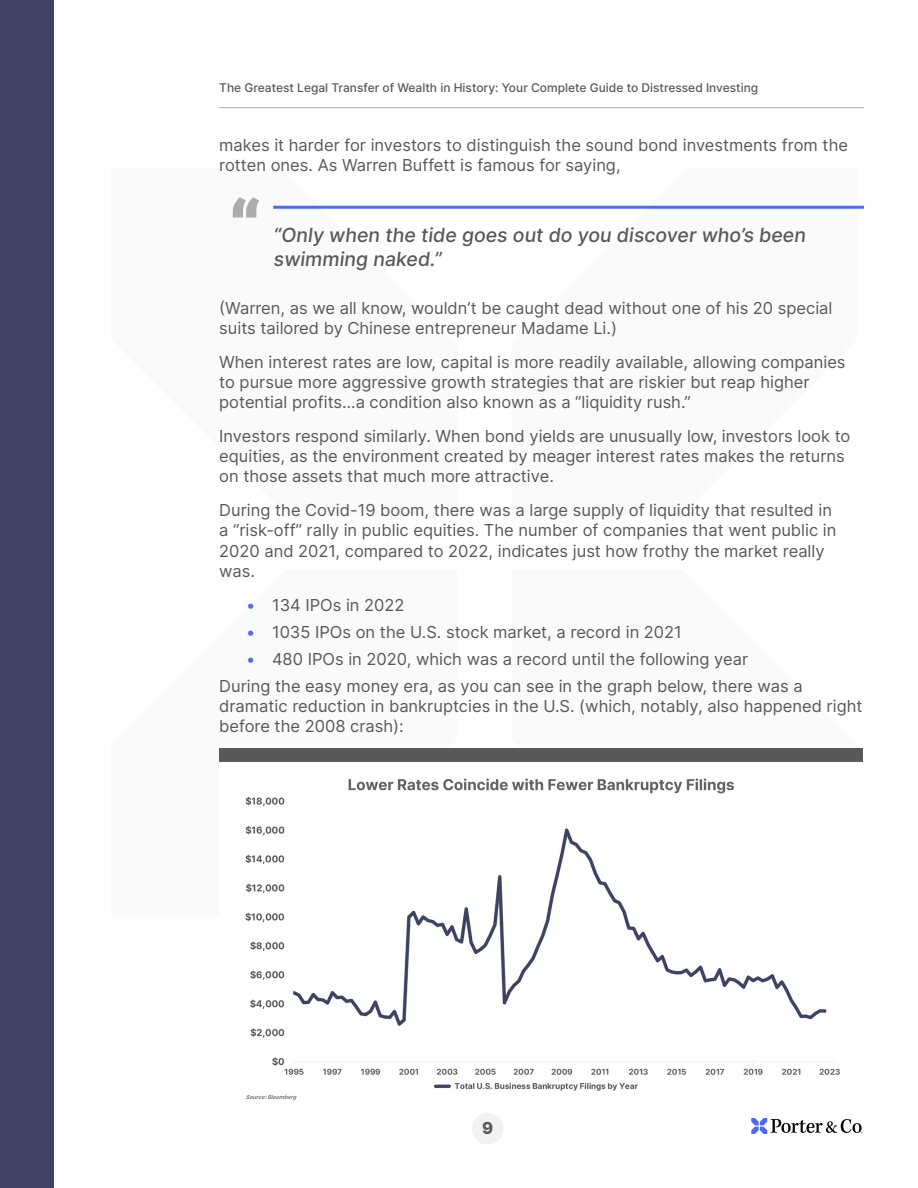
<style>
.page{position:relative;width:918px;height:1188px;background:#fff}
.page>*{position:absolute;margin:0;border:0;box-sizing:border-box;transform-origin:0 0}
.Porter_Body_Copy{font:900 75px "Inter";color:#acacac}
.Porter_Quote_Text{font:500 19.5px/24px "Inter";color:#595959}
.Porter_Body_Copy-2{font:16.5px/20.2px "Inter";color:#595959}
.t1{font:800 16.5px "Inter";color:#595959}
.t2{font:500 12px "Inter";color:#595959}
.s1{color:#5069f2}
</style>
<div class="page">
<div style="left:0;top:0;width:54px;height:1188px;background:#3f4463"></div>
<svg style="left:751px;top:1118px;width:111px;height:16px"></svg>
<hr style="left:219px;top:107px;width:645px;height:1px;background:#acacac">
<div style="left:472px;top:1113px;width:31px;height:32px;background:#f2f2f2;border-radius:50%"></div>
<hr style="left:273px;top:206px;width:591px;height:3px;background:#5069f2">
<img style="left:219px;top:748px;width:643px;height:353px">
<p class="t2" style="left:219px;top:78px;width:541px">The Greatest Legal Transfer of Wealth in History: Your Complete Guide to Distressed Investing</p>
<p class="Porter_Body_Copy-2" style="left:219px;top:134px;width:630px">makes it harder for investors to distinguish the sound bond investments from the rotten ones. As Warren Buffett is famous for saying,</p>
<p class="Porter_Body_Copy" style="left:228px;top:173px;width:35px">“</p>
<p class="Porter_Quote_Text" style="left:273px;top:223px;width:537px">“Only when the tide goes out do you discover who’s been swimming naked.”</p>
<p class="Porter_Body_Copy-2" style="left:219px;top:297px;width:615px">(Warren, as we all know, wouldn’t be caught dead without one of his 20 special suits tailored by Chinese entrepreneur Madame Li.)</p>
<p class="Porter_Body_Copy-2" style="left:219px;top:351px;width:628px">When interest rates are low, capital is more readily available, allowing companies to pursue more aggressive growth strategies that are riskier but reap higher potential profits…a condition also known as a “liquidity rush.”</p>
<p class="Porter_Body_Copy-2" style="left:219px;top:425px;width:633px">Investors respond similarly. When bond yields are unusually low, investors look to equities, as the environment created by meager interest rates makes the returns on those assets that much more attractive.</p>
<p class="Porter_Body_Copy-2" style="left:219px;top:500px;width:619px">During the Covid-19 boom, there was a large supply of liquidity that resulted in a “risk-off” rally in public equities. The number of companies that went public in 2020 and 2021, compared to 2022, indicates just how frothy the market really was.</p>
<p class="Porter_Body_Copy-2" style="left:246px;top:594px;width:160px"><span class="s1">•</span> 134 IPOs in 2022</p>
<p class="Porter_Body_Copy-2" style="left:246px;top:621px;width:437px"><span class="s1">•</span> 1035 IPOs on the U.S. stock market, a record in 2021</p>
<p class="Porter_Body_Copy-2" style="left:246px;top:648px;width:503px"><span class="s1">•</span> 480 IPOs in 2020, which was a record until the following year</p>
<p class="Porter_Body_Copy-2" style="left:219px;top:675px;width:645px">During the easy money era, as you can see in the graph below, there was a dramatic reduction in bankruptcies in the U.S. (which, notably, also happened right before the 2008 crash):</p>
<p class="t1" style="left:482px;top:1116px;width:13px">9</p>
</div>
